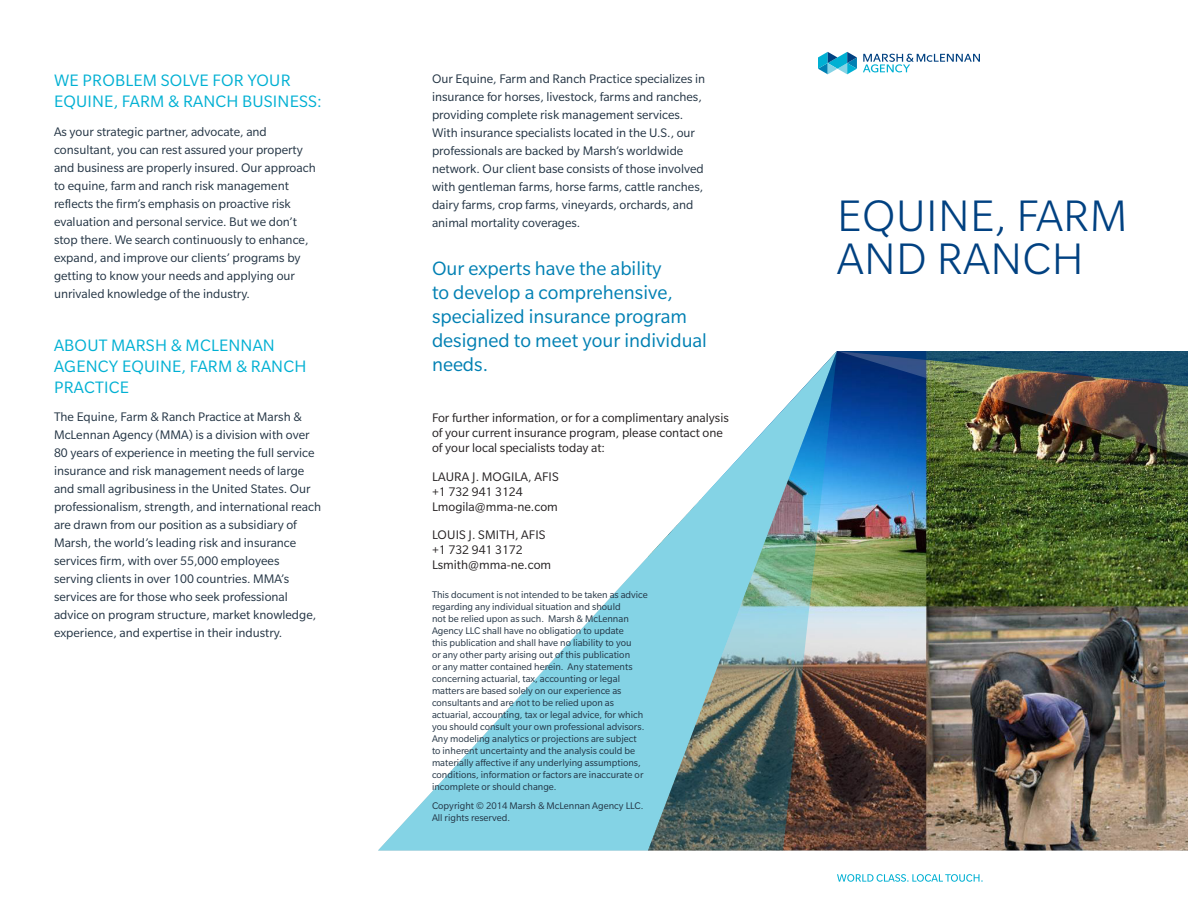
<style>
.page{position:relative;width:1188px;height:918px;background:#fff}
.page>*{position:absolute;margin:0;border:0;box-sizing:border-box;transform-origin:0 0}
.Cover_Headline{font:300 48px/43.5px "Slate Pro";letter-spacing:.01em;color:#014181}
.Body_Intro_Text_14_1{font:21px/24px "Slate Pro";color:#0080b3}
.Body_Subhead_12_14{font:18px/21px "Slate Pro";letter-spacing:.01em;color:#00b0d3}
.Body_Text_9_12{font:13.5px/18px "Slate Pro";color:#213242}
.Back_Cover_Contact{font:13.5px/15px "Slate Pro";color:#231f20}
.Contact_Info_9_10{font:13.5px "Slate Pro";color:#231f20}
.Contact_Name_9_10{font:13.5px "Slate Pro";letter-spacing:.01em;color:#231f20}
.t1{font:10.5px/12px "Slate Pro";color:#213242}
</style>
<div class="page">
<img style="left:837px;top:461px;width:351px;height:389px">
<svg style="left:378px;top:557px;width:270px;height:293px"></svg>
<img style="left:648px;top:351px;width:189px;height:499px">
<img style="left:837px;top:351px;width:351px;height:110px">
<svg style="left:837px;top:874px;width:146px;height:8px"></svg>
<svg style="left:818px;top:52px;width:39px;height:22px"></svg>
<svg style="left:863px;top:54px;width:117px;height:18px"></svg>
<p class="Body_Subhead_12_14" style="left:54px;top:70px;width:269px">WE PROBLEM SOLVE FOR YOUR<br>EQUINE, FARM &amp; RANCH BUSINESS:</p>
<p class="Body_Text_9_12" style="left:54px;top:123px;width:263px">As your strategic partner, advocate, and consultant, you can rest assured your property and business are properly insured. Our approach to equine, farm and ranch risk management reflects the firm’s emphasis on proactive risk evaluation and personal service. But we don’t stop there. We search continuously to enhance, expand, and improve our clients’ programs by getting to know your needs and applying our unrivaled knowledge of the industry.</p>
<p class="Body_Subhead_12_14" style="left:54px;top:334px;width:254px">ABOUT MARSH &amp; MCLENNAN<br>AGENCY EQUINE, FARM &amp; RANCH<br>PRACTICE</p>
<p class="Body_Text_9_12" style="left:54px;top:408px;width:269px">The Equine, Farm &amp; Ranch Practice at Marsh &amp; McLennan Agency (MMA) is a division with over 80 years of experience in meeting the full service insurance and risk management needs of large and small agribusiness in the United States. Our professionalism, strength, and international reach are drawn from our position as a subsidiary of Marsh, the world’s leading risk and insurance services firm, with over 55,000 employees serving clients in over 100 countries. MMA’s services are for those who seek professional advice on program structure, market knowledge, experience, and expertise in their industry.</p>
<p class="Body_Text_9_12" style="left:432px;top:70px;width:275px">Our Equine, Farm and Ranch Practice specializes in insurance for horses, livestock, farms and ranches, providing complete risk management services.<br>With insurance specialists located in the U.S., our professionals are backed by Marsh’s worldwide network. Our client base consists of those involved with gentleman farms, horse farms, cattle ranches, dairy farms, crop farms, vineyards, orchards, and animal mortality coverages.</p>
<p class="Body_Intro_Text_14_1" style="left:432px;top:257px;width:276px">Our experts have the ability<br>to develop a comprehensive, specialized insurance program designed to meet your individual needs.</p>
<p class="Back_Cover_Contact" style="left:432px;top:411px;width:298px">For further information, or for a complimentary analysis of your current insurance program, please contact one of your local specialists today at:</p>
<p class="Contact_Name_9_10" style="left:432px;top:470px;width:128px">LAURA J. MOGILA, AFIS</p>
<p class="Contact_Info_9_10" style="left:432px;top:485px;width:92px">+1 732 941 3124</p>
<p class="Contact_Info_9_10" style="left:432px;top:500px;width:127px">Lmogila@mma-ne.com</p>
<p class="Contact_Name_9_10" style="left:432px;top:528px;width:115px">LOUIS J. SMITH, AFIS</p>
<p class="Contact_Info_9_10" style="left:432px;top:543px;width:92px">+1 732 941 3172</p>
<p class="Contact_Info_9_10" style="left:432px;top:558px;width:121px">Lsmith@mma-ne.com</p>
<p class="t1" style="left:432px;top:589px;width:217px">This document is not intended to be taken as advice regarding any individual situation and should<br>not be relied upon as such. Marsh &amp; McLennan Agency LLC shall have no obligation to update<br>this publication and shall have no liability to you<br>or any other party arising out of this publication<br>or any matter contained herein. Any statements concerning actuarial, tax, accounting or legal matters are based solely on our experience as consultants and are not to be relied upon as actuarial, accounting, tax or legal advice, for which you should consult your own professional advisors.<br>Any modeling analytics or projections are subject to inherent uncertainty and the analysis could be materially affective if any underlying assumptions, conditions, information or factors are inaccurate or incomplete or should change.</p>
<p class="t1" style="left:432px;top:800px;width:213px">Copyright © 2014 Marsh &amp; McLennan Agency LLC.<br>All rights reserved.</p>
<p class="Cover_Headline" style="left:837px;top:193px;width:292px">EQUINE, FARM<br>AND RANCH</p>
</div>
